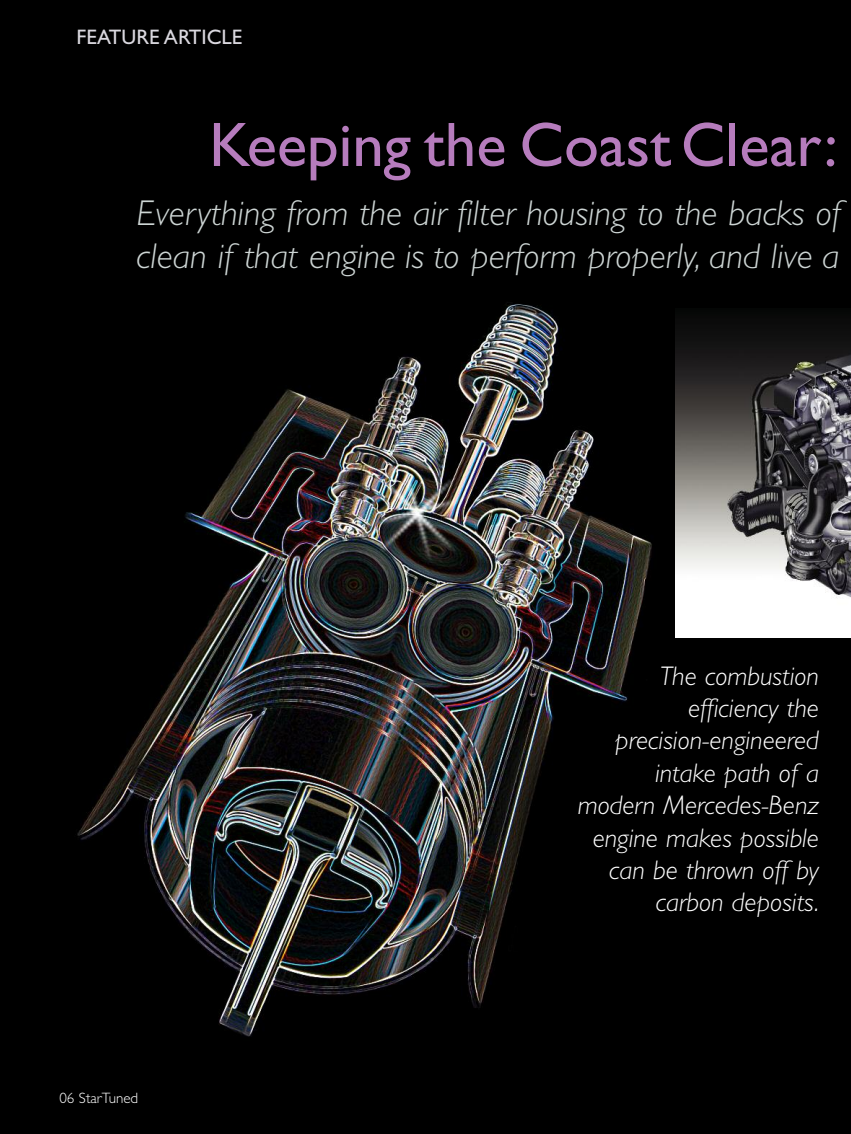
<style>
.page{position:relative;width:851px;height:1134px;background:#fff}
.page>*{position:absolute;margin:0;border:0;box-sizing:border-box;transform-origin:0 0}
.t1{font:63px "Gill Sans";color:#b67cbd}
.t2{font:italic 300 36px/43.2px "Gill Sans";color:#cdd5d4}
.t3{font:italic 300 27px/32.4px "Gill Sans";color:#fff;text-align:right}
.t4{font:21px "Gill Sans";color:#dad8df}
.t5{font:300 15px "Gill Sans";color:#fff}
</style>
<div class="page">
<img style="left:0;top:54px;width:850px;height:1080px">
<img style="left:675px;top:309px;width:175px;height:329px">
<div style="left:0;top:0;width:850px;height:54px;background:#000"></div>
<p class="t4" style="left:77px;top:24px;width:167px">FEATURE ARTICLE</p>
<h1 class="t1" style="left:209px;top:107px;width:630px">Keeping the Coast Clear:</h1>
<h2 class="t2" style="left:136px;top:191px;width:705px">Everything from the air filter housing to the backs of clean if that engine is to perform properly, and live a</h2>
<p class="t5" style="left:59px;top:1089px;width:80px">06 StarTuned</p>
<p class="t3" style="left:577px;top:659px;width:243px">The combustion efficiency the precision-engineered intake path of a modern Mercedes-Benz engine makes possible can be thrown off by carbon deposits.</p>
</div>
